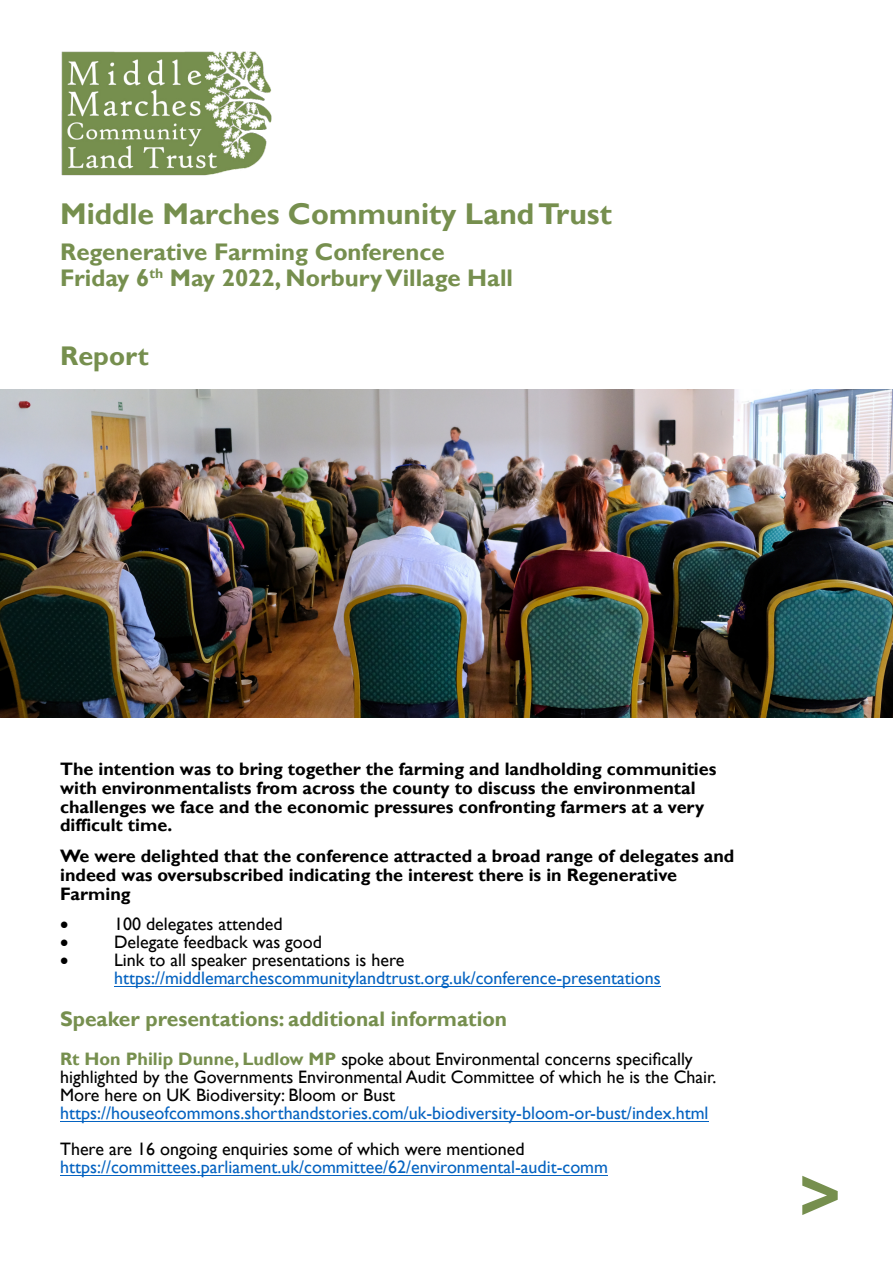
<style>
.page{position:relative;width:893px;height:1263px;background:#fff}
.page>*{position:absolute;margin:0;border:0;box-sizing:border-box;transform-origin:0 0}
.t1{font:700 72px "Gill Sans";color:#768f4e}
.t2{font:700 30px "Gill Sans";color:#768f4e}
.t3{font:700 27px "Gill Sans";color:#768f4e}
.t4{font:700 24px/26px "Gill Sans";color:#768f4e}
.t5{font:700 21px "Gill Sans";color:#768f4e}
.t6{font:700 18px/18.9px "Gill Sans";color:#000}
.t7{font:18px/18px "Gill Sans";color:#000}
.t8{font:18px "Gill Sans";color:#0563c1}
.s1{font-weight:700;color:#768f4e}
</style>
<div class="page">
<hr style="left:114px;top:985px;width:547px;height:1px;background:#0563c1">
<hr style="left:60px;top:1120px;width:648px;height:1px;background:#0563c1">
<hr style="left:60px;top:1174px;width:548px;height:1px;background:#0563c1">
<img style="left:0;top:389px;width:893px;height:328px">
<img style="left:61px;top:51px;width:211px;height:125px">
<h2 class="t2" style="left:60px;top:204px;width:553px">Middle Marches Community Land Trust</h2>
<h3 class="t4" style="left:60px;top:241px;width:454px">Regenerative Farming Conference<br>Friday 6<sup>th</sup> May 2022, Norbury Village Hall</h3>
<h3 class="t3" style="left:60px;top:346px;width:90px">Report</h3>
<p class="t6" style="left:60px;top:761px;width:658px">The intention was to bring together the farming and landholding communities with environmentalists from across the county to discuss the environmental challenges we face and the economic pressures confronting farmers at a very difficult time.</p>
<p class="t6" style="left:60px;top:849px;width:676px">We were delighted that the conference attracted a broad range of delegates and indeed was oversubscribed indicating the interest there is in Regenerative<br>Farming</p>
<p class="t7" style="left:114px;top:917px;width:292px">100 delegates attended<br>Delegate feedback was good<br>Link to all speaker presentations is here</p>
<p class="t8" style="left:114px;top:972px;width:548px">https://middlemarchescommunitylandtrust.org.uk/conference-presentations</p>
<p class="t5" style="left:60px;top:1012px;width:448px">Speaker presentations: additional information</p>
<p class="t7" style="left:60px;top:1052px;width:658px"><span class="s1">Rt Hon Philip Dunne, Ludlow MP</span> spoke about Environmental concerns specifically highlighted by the Governments Environmental Audit Committee of which he is the Chair.<br>More here on UK Biodiversity: Bloom or Bust</p>
<p class="t8" style="left:60px;top:1107px;width:650px">https://houseofcommons.shorthandstories.com/uk-biodiversity-bloom-or-bust/index.html</p>
<p class="t7" style="left:60px;top:1142px;width:466px">There are 16 ongoing enquiries some of which were mentioned</p>
<p class="t8" style="left:60px;top:1161px;width:549px">https://committees.parliament.uk/committee/62/environmental-audit-comm</p>
<h1 class="t1" style="left:799px;top:1171px;width:44px">&gt;</h1>
</div>
